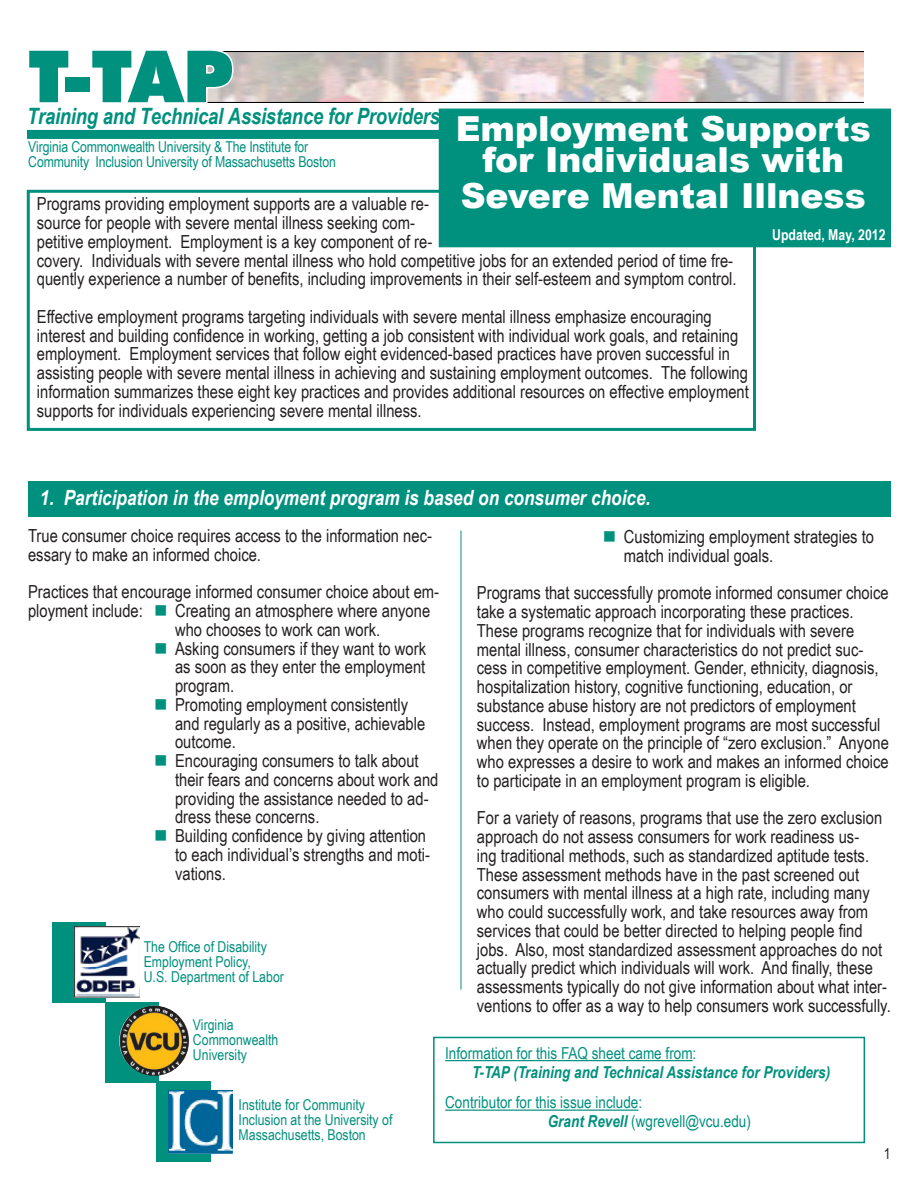
<style>
.page{position:relative;width:918px;height:1188px;background:#fff}
.page>*{position:absolute;margin:0;border:0;box-sizing:border-box;transform-origin:0 0}
.t1{font:900 72px "Futura BT";color:#00907e}
.t2{font:900 34.5px/31.5px "Arial";color:#fff;text-align:center}
.t3{font:italic 700 22.5px "Arial Narrow";letter-spacing:-.01em;color:#00907e}
.t4{font:italic 700 21px "Arial Narrow";color:#fff}
.t5{font:18px/18.8px "Arial Narrow";color:#231f20}
.t6{font:16.5px "Arial Narrow";color:#00907e}
.t7{font:italic 700 16.5px "Arial Narrow";color:#00907e}
.t8{font:15px/15px "Arial Narrow";color:#00907e}
.t9{font:700 15px "Arial Narrow";color:#fff}
.t10{font:15px "Arial Narrow";color:#231f20}
.s1{color:#00907e}
.s2{font-weight:700;font-style:italic}
</style>
<div class="page">
<div style="left:439px;top:109px;width:452px;height:138px;background:#00907e"></div>
<div style="left:27px;top:190px;width:729px;height:241px;border:3px solid #00907e"></div>
<div style="left:27px;top:130px;width:459px;height:9px;background:#00907e"></div>
<img style="left:235px;top:51px;width:629px;height:52px">
<svg style="left:189px;top:51px;width:46px;height:52px;background:#d0cac8"></svg>
<div style="left:52px;top:923px;width:54px;height:80px;background:#00907e"></div>
<div style="left:105px;top:1002px;width:54px;height:80px;background:#00907e"></div>
<div style="left:157px;top:1081px;width:54px;height:81px;background:#00907e"></div>
<img style="left:119px;top:1006px;width:70px;height:70px;border-radius:35px">
<div style="left:433px;top:1037px;width:432px;height:106px;border:2px solid #00907e"></div>
<hr style="left:445px;top:1060px;width:248px;height:1px;background:#00907e">
<hr style="left:445px;top:1110px;width:193px;height:1px;background:#00907e">
<div style="left:28px;top:482px;width:863px;height:35px;background:#00907e"></div>
<hr style="left:461px;top:531px;width:1px;height:459px;background:#00907e">
<img style="left:74px;top:927px;width:65px;height:70px">
<img style="left:169px;top:1090px;width:64px;height:63px">
<p class="t1" style="left:28px;top:33px;width:207px">T-TAP</p>
<p class="t3" style="left:27px;top:99px;width:415px">Training and Technical Assistance for Providers</p>
<p class="t2" style="left:456px;top:112px;width:417px">Employment Supports for Individuals with</p>
<p class="t2" style="left:461px;top:179px;width:407px">Severe Mental Illness</p>
<p class="t9" style="left:772px;top:224px;width:115px">Updated, May, 2012</p>
<p class="t8" style="left:28px;top:139px;width:282px">Virginia Commonwealth University &amp; The Institute for</p>
<p class="t8" style="left:28px;top:154px;width:309px">Community Inclusion University of Massachusetts Boston</p>
<p class="t5" style="left:37px;top:194px;width:394px">Programs providing employment supports are a valuable re-</p>
<p class="t5" style="left:37px;top:213px;width:380px">source for people with severe mental illness seeking com-</p>
<p class="t5" style="left:37px;top:231px;width:397px">petitive employment. Employment is a key component of re-</p>
<p class="t5" style="left:37px;top:250px;width:701px">covery. Individuals with severe mental illness who hold competitive jobs for an extended period of time fre&shy;quently experience a number of benefits, including improvements in their self-esteem and symptom control.</p>
<p class="t5" style="left:37px;top:306px;width:713px">Effective employment programs targeting individuals with severe mental illness emphasize encouraging interest and building confidence in working, getting a job consistent with individual work goals, and retaining employment. Employment services that follow eight evidenced-based practices have proven successful in assisting people with severe mental illness in achieving and sustaining employment outcomes. The following information summarizes these eight key practices and provides additional resources on effective employment supports for individuals experiencing severe mental illness.</p>
<p class="t4" style="left:40px;top:481px;width:612px">1. Participation in the employment program is based on consumer choice.</p>
<p class="t5" style="left:28px;top:526px;width:405px">True consumer choice requires access to the information nec&shy;essary to make an informed choice.</p>
<p class="t5" style="left:28px;top:582px;width:413px">Practices that encourage informed consumer choice about em-</p>
<p class="t5" style="left:28px;top:601px;width:404px">ployment include: <span class="s1">■</span> Creating an atmosphere where anyone</p>
<p class="t5" style="left:175px;top:619px;width:207px">who chooses to work can work.</p>
<p class="t5" style="left:175px;top:638px;width:253px;text-align:justify;text-indent:-21px"><span class="s1">■</span> Asking consumers if they want to work as soon as they enter the employment program.</p>
<p class="t5" style="left:175px;top:694px;width:252px;text-indent:-21px"><span class="s1">■</span> Promoting employment consistently and regularly as a positive, achievable outcome.</p>
<p class="t5" style="left:175px;top:751px;width:265px;text-indent:-21px"><span class="s1">■</span> Encouraging consumers to talk about their fears and concerns about work and providing the assistance needed to ad&shy;dress these concerns.</p>
<p class="t5" style="left:175px;top:826px;width:256px;text-indent:-21px"><span class="s1">■</span> Building confidence by giving attention to each individual’s strengths and moti&shy;vations.</p>
<p class="t5" style="left:624px;top:527px;width:252px;text-indent:-21px"><span class="s1">■</span> Customizing employment strategies to match individual goals.</p>
<p class="t5" style="left:477px;top:583px;width:413px">Programs that successfully promote informed consumer choice take a systematic approach incorporating these practices.<br>These programs recognize that for individuals with severe mental illness, consumer characteristics do not predict suc&shy;cess in competitive employment. Gender, ethnicity, diagnosis, hospitalization history, cognitive functioning, education, or substance abuse history are not predictors of employment success. Instead, employment programs are most successful when they operate on the principle of “zero exclusion.” Anyone who expresses a desire to work and makes an informed choice to participate in an employment program is eligible.</p>
<p class="t5" style="left:477px;top:808px;width:415px">For a variety of reasons, programs that use the zero exclusion approach do not assess consumers for work readiness us-<br>ing traditional methods, such as standardized aptitude tests.<br>These assessment methods have in the past screened out consumers with mental illness at a high rate, including many who could successfully work, and take resources away from services that could be better directed to helping people find jobs. Also, most standardized assessment approaches do not actually predict which individuals will work. And finally, these assessments typically do not give information about what inter&shy;ventions to offer as a way to help consumers work successfully.</p>
<p class="t8" style="left:144px;top:939px;width:125px">The Office of Disability<br>Employment Policy,</p>
<p class="t8" style="left:144px;top:969px;width:142px">U.S. Department of Labor</p>
<p class="t8" style="left:193px;top:1017px;width:87px">Virginia<br>Commonwealth<br>University</p>
<p class="t8" style="left:239px;top:1096px;width:155px">Institute for Community<br>Inclusion at the University of<br>Massachusetts, Boston</p>
<p class="t6" style="left:445px;top:1041px;width:253px">Information for this FAQ sheet came from:</p>
<p class="t7" style="left:472px;top:1059px;width:360px">T-TAP (Training and Technical Assistance for Providers)</p>
<p class="t6" style="left:445px;top:1090px;width:199px">Contributor for this issue include:</p>
<p class="t6" style="left:548px;top:1109px;width:205px"><span class="s2">Grant Revell</span> (wgrevell@vcu.edu)</p>
<p class="t10" style="left:884px;top:1142px;width:8px">1</p>
</div>
